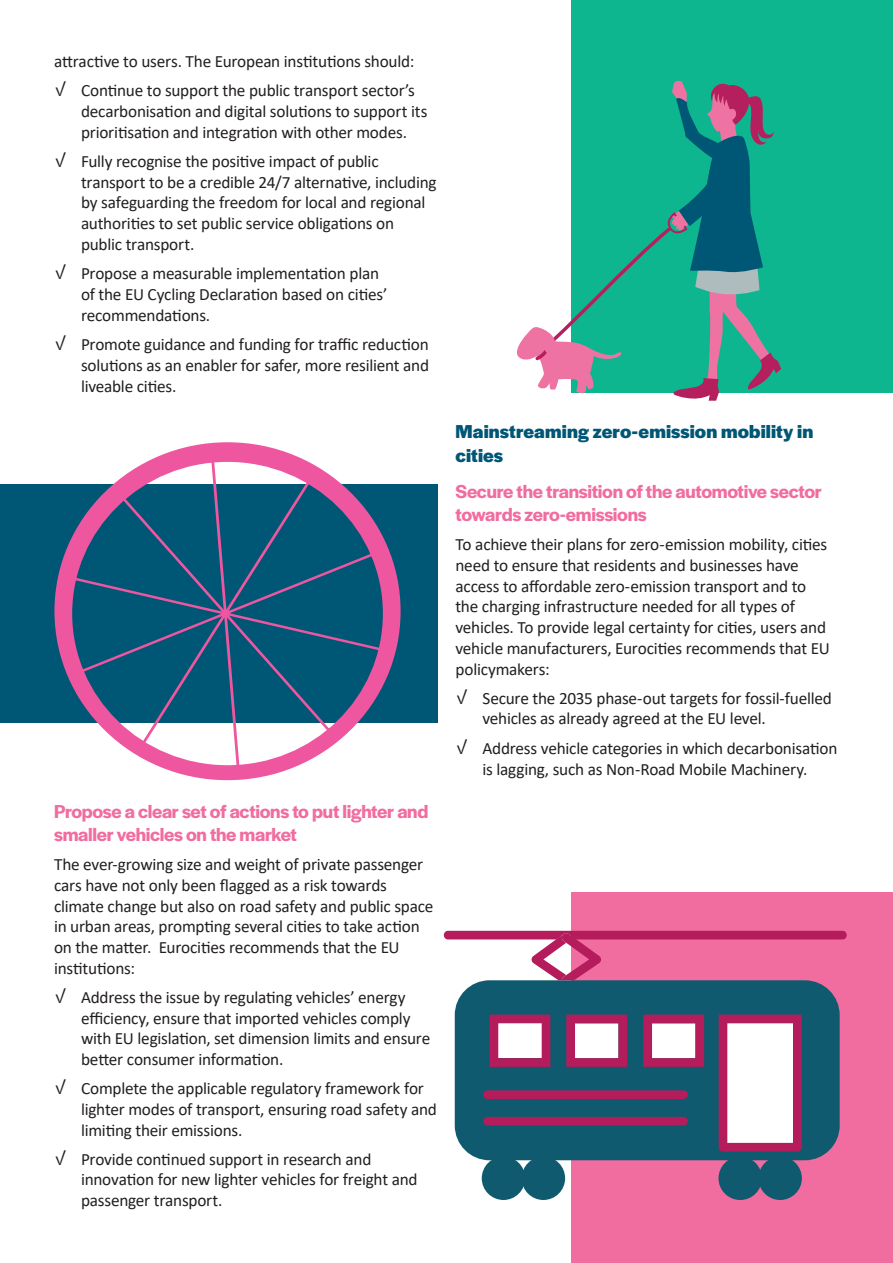
<style>
.page{position:relative;width:893px;height:1263px;background:#fff}
.page>*{position:absolute;margin:0;border:0;box-sizing:border-box;transform-origin:0 0}
.t1{font:600 19.5px/23.4px "Halyard Display";letter-spacing:-.015em;color:#f16c9f}
.t2{font:700 19.5px/23.4px "Halyard Display";letter-spacing:.005em;color:#005775}
.t3{font:17.25px/20.7px "Calibri";letter-spacing:-.015em;color:#231f20}
.s1{font-family:"Halyard Text"}
</style>
<div class="page">
<div style="left:0;top:485px;width:437px;height:238px;background:#005775"></div>
<div style="left:571px;top:892px;width:322px;height:371px;background:#f16c9f"></div>
<div style="left:571px;top:0;width:322px;height:393px;background:#0eb690"></div>
<svg style="left:516px;top:80px;width:265px;height:321px"></svg>
<div style="left:718px;top:1156px;width:44px;height:44px;background:#0f5a6e;border-radius:50%"></div>
<div style="left:758px;top:1156px;width:44px;height:44px;background:#0f5a6e;border-radius:50%"></div>
<div style="left:455px;top:980px;width:385px;height:180px;background:#0f5a6e;border-radius:35px"></div>
<svg style="left:444px;top:931px;width:403px;height:49px"></svg>
<svg style="left:490px;top:1014px;width:60px;height:53px;background:#d488a9"></svg>
<svg style="left:566px;top:1014px;width:61px;height:53px;background:#d286a7"></svg>
<svg style="left:643px;top:1014px;width:61px;height:53px;background:#d286a7"></svg>
<svg style="left:719px;top:1014px;width:83px;height:137px;background:#e6b9cc"></svg>
<div style="left:483px;top:1090px;width:205px;height:9px;background:#b41c5b;border-radius:4px"></div>
<div style="left:483px;top:1117px;width:205px;height:8px;background:#b41c5b;border-radius:4px"></div>
<div style="left:482px;top:1156px;width:43px;height:44px;background:#0f5a6e;border-radius:50%"></div>
<div style="left:522px;top:1156px;width:43px;height:44px;background:#0f5a6e;border-radius:50%"></div>
<svg style="left:54px;top:442px;width:347px;height:338px"></svg>
<p class="t3" style="left:54px;top:51px;width:362px">attractive to users. The European institutions should:</p>
<p class="t3" style="left:81px;top:80px;width:348px;text-indent:-27px"><span class="s1">✓</span> Continue to support the public transport sector’s decarbonisation and digital solutions to support its prioritisation and integration with other modes.</p>
<p class="t3" style="left:81px;top:150px;width:357px;text-indent:-27px"><span class="s1">✓</span> Fully recognise the positive impact of public transport to be a credible 24/7 alternative, including by safeguarding the freedom for local and regional authorities to set public service obligations on public transport.</p>
<p class="t3" style="left:81px;top:262px;width:308px;line-height:21.1px;text-indent:-27px"><span class="s1">✓</span> Propose a measurable implementation plan of the EU Cycling Declaration based on cities’ recommendations.</p>
<p class="t3" style="left:81px;top:334px;width:350px;text-align:justify;text-indent:-27px"><span class="s1">✓</span> Promote guidance and funding for traffic reduction solutions as an enabler for safer, more resilient and liveable cities.</p>
<p class="t1" style="left:54px;top:798px;width:376px">Propose a clear set of actions to put lighter and smaller vehicles on the market</p>
<p class="t3" style="left:54px;top:853px;width:381px">The ever-growing size and weight of private passenger cars have not only been flagged as a risk towards climate change but also on road safety and public space in urban areas, prompting several cities to take action on the matter. Eurocities recommends that the EU institutions:</p>
<p class="t3" style="left:81px;top:986px;width:351px;text-indent:-27px"><span class="s1">✓</span> Address the issue by regulating vehicles’ energy efficiency, ensure that imported vehicles comply with EU legislation, set dimension limits and ensure better consumer information.</p>
<p class="t3" style="left:81px;top:1077px;width:357px;text-indent:-27px"><span class="s1">✓</span> Complete the applicable regulatory framework for lighter modes of transport, ensuring road safety and limiting their emissions.</p>
<p class="t3" style="left:81px;top:1148px;width:338px;text-indent:-27px"><span class="s1">✓</span> Provide continued support in research and innovation for new lighter vehicles for freight and passenger transport.</p>
<p class="t2" style="left:455px;top:419px;width:359px">Mainstreaming zero-emission mobility in cities</p>
<p class="t1" style="left:455px;top:478px;width:368px">Secure the transition of the automotive sector towards zero-emissions</p>
<p class="t3" style="left:455px;top:534px;width:376px">To achieve their plans for zero-emission mobility, cities need to ensure that residents and businesses have access to affordable zero-emission transport and to the charging infrastructure needed for all types of vehicles. To provide legal certainty for cities, users and vehicle manufacturers, Eurocities recommends that EU policymakers:</p>
<p class="t3" style="left:482px;top:687px;width:351px;text-indent:-27px"><span class="s1">✓</span> Secure the 2035 phase-out targets for fossil-fuelled vehicles as already agreed at the EU level.</p>
<p class="t3" style="left:455px;top:737px;width:383px;line-height:21.6px;text-align:center"><span class="s1">✓</span> Address vehicle categories in which decarbonisation is lagging, such as Non-Road Mobile Machinery.</p>
</div>
